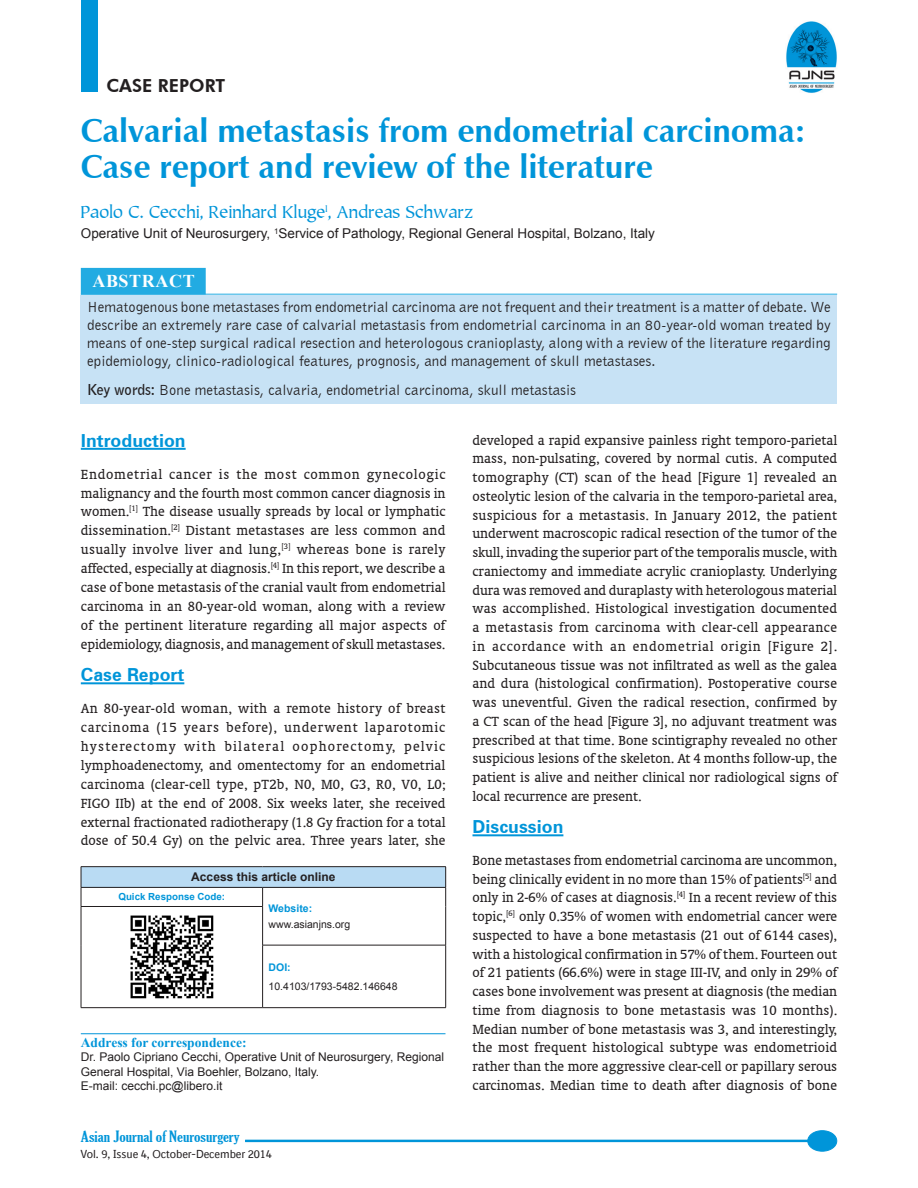
<style>
.page{position:relative;width:918px;height:1188px;background:#fff}
.page>*{position:absolute;margin:0;border:0;box-sizing:border-box;transform-origin:0 0}
.AT{font:700 33px/36px "Zapf Humanist 601 BT";color:#0095d9}
.t1{font:700 18px "Zurich BT";color:#0095d9}
.AH{font:800 18px "Futura BT";color:#231f20}
.ABSH{font:700 18px "Times New Roman";letter-spacing:.035em;color:#fff}
.AU{font:16.5px "Tiplo";color:#0095d9}
.TX{font:15px/18.8px "Oranda BT";color:#231f20;text-align:justify}
.ABS{font:15px/18px "Bell Gothic BT";color:#231f20;text-align:justify}
.KWD{font:15px "Bell Gothic BT";color:#231f20}
.t2{font:extra-condensed 15px "Gloucester";color:#0095d9;scale:1.25 1}
.AFF{font:13.5px "Arial";color:#231f20}
.ADD{font:700 13.5px "Times New Roman";color:#0095d9}
.ADD-2{font:12px/14.4px "Arial";color:#231f20}
.AAO{font:700 12px "Arial";color:#231f20}
.t3{font:11.25px "BI Sans";letter-spacing:-.005em;color:#231f20}
.DOI{font:10.5px "Arial";color:#231f20}
.WEB_ID{font:10.5px "Arial";color:#231f20}
.WEBSITE{font:700 10.5px "Arial";color:#0095d9}
.QRC{font:700 9.75px "Arial";color:#0095d9}
.s1{font-weight:700}
</style>
<div class="page">
<hr style="left:245px;top:1140px;width:575px;height:2px;background:#0095d9">
<div style="left:808px;top:1131px;width:29px;height:20px;background:#0095d9;border-radius:50%"></div>
<div style="left:807px;top:1130px;width:30px;height:22px;border:1px solid #0095d9;border-radius:50%"></div>
<img style="left:786px;top:21px;width:51px;height:72px">
<hr style="left:472px;top:834px;width:91px;height:2px;background:#0095d9">
<hr style="left:81px;top:448px;width:105px;height:2px;background:#0095d9">
<hr style="left:81px;top:682px;width:103px;height:2px;background:#0095d9">
<div style="left:81px;top:295px;width:756px;height:109px;background:#c7e2f5"></div>
<div style="left:81px;top:268px;width:125px;height:27px;background:#22abe2"></div>
<hr style="left:81px;top:294px;width:756px;height:1px;background:#22abe2">
<div style="left:81px;top:0;width:17px;height:92px;background:#0095d9"></div>
<hr style="left:81px;top:1033px;width:365px;height:1px;background:#0095d9">
<div style="left:81px;top:867px;width:365px;height:20px;background:#b9dbf3"></div>
<hr style="left:81px;top:866px;width:182px;height:1px;background:#231f20">
<hr style="left:263px;top:866px;width:183px;height:1px;background:#231f20">
<hr style="left:81px;top:887px;width:182px;height:1px;background:#231f20">
<svg style="left:81px;top:867px;width:1px;height:39px"></svg>
<hr style="left:263px;top:887px;width:183px;height:1px;background:#231f20">
<svg style="left:445px;top:867px;width:1px;height:39px"></svg>
<hr style="left:445px;top:906px;width:1px;height:39px;background:#231f20">
<hr style="left:81px;top:906px;width:182px;height:1px;background:#231f20">
<hr style="left:81px;top:907px;width:1px;height:38px;background:#231f20">
<hr style="left:81px;top:945px;width:1px;height:62px;background:#231f20">
<hr style="left:81px;top:1007px;width:182px;height:1px;background:#231f20">
<hr style="left:262px;top:945px;width:184px;height:1px;background:#231f20">
<hr style="left:445px;top:945px;width:1px;height:62px;background:#231f20">
<hr style="left:263px;top:1007px;width:183px;height:1px;background:#231f20">
<svg style="left:262px;top:888px;width:1px;height:18px"></svg>
<hr style="left:262px;top:907px;width:1px;height:38px;background:#231f20">
<hr style="left:262px;top:945px;width:1px;height:62px;background:#231f20">
<img style="left:130px;top:915px;width:84px;height:84px">
<p class="AH" style="left:106px;top:75px;width:120px">CASE REPORT</p>
<p class="AT" style="left:81px;top:113px;width:727px">Calvarial metastasis from endometrial carcinoma:<br>Case report and review of the literature</p>
<p class="AU" style="left:81px;top:204px;width:394px">Paolo C. Cecchi, Reinhard Kluge<sup>1</sup>, Andreas Schwarz</p>
<p class="AFF" style="left:81px;top:224px;width:576px">Operative Unit of Neurosurgery, <sup>1</sup>Service of Pathology, Regional General Hospital, Bolzano, Italy</p>
<p class="ABSH" style="left:92px;top:268px;width:104px">ABSTRACT</p>
<p class="ABS" style="left:87px;top:298px;width:745px">Hematogenous bone metastases from endometrial carcinoma are not frequent and their treatment is a matter of debate. We describe an extremely rare case of calvarial metastasis from endometrial carcinoma in an 80‑year‑old woman treated by means of one‑step surgical radical resection and heterologous cranioplasty, along with a review of the literature regarding epidemiology, clinico‑radiological features, prognosis, and management of skull metastases.</p>
<p class="KWD" style="left:87px;top:381px;width:490px"><span class="s1">Key words:</span> Bone metastasis, calvaria, endometrial carcinoma, skull metastasis</p>
<h1 class="t1" style="left:81px;top:430px;width:106px">Introduction</h1>
<p class="TX" style="left:81px;top:464px;width:366px">Endometrial cancer is the most common gynecologic malignancy and the fourth most common cancer diagnosis in women.<sup>[1]</sup> The disease usually spreads by local or lymphatic dissemination.<sup>[2]</sup> Distant metastases are less common and usually involve liver and lung,<sup>[3]</sup> whereas bone is rarely affected, especially at diagnosis.<sup>[4]</sup> In this report, we describe a case of bone metastasis of the cranial vault from endometrial carcinoma in an 80‑year‑old woman, along with a review of the pertinent literature regarding all major aspects of epidemiology, diagnosis, and management of skull metastases.</p>
<h1 class="t1" style="left:81px;top:664px;width:105px">Case Report</h1>
<p class="TX" style="left:81px;top:699px;width:366px">An 80‑year‑old woman, with a remote history of breast carcinoma (15 years before), underwent laparotomic hysterectomy with bilateral oophorectomy, pelvic lymphoadenectomy, and omentectomy for an endometrial carcinoma (clear‑cell type, pT2b, N0, M0, G3, R0, V0, L0; FIGO IIb) at the end of 2008. Six weeks later, she received external fractionated radiotherapy (1.8 Gy fraction for a total dose of 50.4 Gy) on the pelvic area. Three years later, she</p>
<p class="AAO" style="left:191px;top:869px;width:146px">Access this article online</p>
<p class="QRC" style="left:118px;top:890px;width:108px">Quick Response Code:</p>
<p class="WEBSITE" style="left:269px;top:901px;width:45px">Website:</p>
<p class="WEB_ID" style="left:269px;top:917px;width:83px">www.asianjns.org</p>
<p class="WEBSITE" style="left:269px;top:960px;width:24px">DOI:</p>
<p class="DOI" style="left:269px;top:979px;width:131px">10.4103/1793-5482.146648</p>
<p class="ADD" style="left:81px;top:1033px;width:167px">Address for correspondence:</p>
<p class="ADD-2" style="left:81px;top:1050px;width:365px">Dr. Paolo Cipriano Cecchi, Operative Unit of Neurosurgery, Regional<br>General Hospital, Via Boehler, Bolzano, Italy.<br>E‑mail: cecchi.pc@libero.it</p>
<p class="t2" style="left:81px;top:1128px;width:129px">Asian Journal of Neurosurgery</p>
<p class="t3" style="left:81px;top:1148px;width:193px">Vol. 9, Issue 4, October‑December 2014</p>
<p class="TX" style="left:472px;top:430px;width:366px">developed a rapid expansive painless right temporo‑parietal mass, non‑pulsating, covered by normal cutis. A computed tomography (CT) scan of the head [Figure 1] revealed an osteolytic lesion of the calvaria in the temporo‑parietal area, suspicious for a metastasis. In January 2012, the patient underwent macroscopic radical resection of the tumor of the skull, invading the superior part of the temporalis muscle, with craniectomy and immediate acrylic cranioplasty. Underlying dura was removed and duraplasty with heterologous material was accomplished. Histological investigation documented a metastasis from carcinoma with clear‑cell appearance in accordance with an endometrial origin [Figure 2].<br>Subcutaneous tissue was not infiltrated as well as the galea and dura (histological confirmation). Postoperative course was uneventful. Given the radical resection, confirmed by a CT scan of the head [Figure 3], no adjuvant treatment was prescribed at that time. Bone scintigraphy revealed no other suspicious lesions of the skeleton. At 4 months follow‑up, the patient is alive and neither clinical nor radiological signs of local recurrence are present.</p>
<h1 class="t1" style="left:472px;top:816px;width:92px">Discussion</h1>
<p class="TX" style="left:472px;top:851px;width:366px">Bone metastases from endometrial carcinoma are uncommon, being clinically evident in no more than 15% of patients<sup>[5]</sup> and only in 2-6% of cases at diagnosis.<sup>[4]</sup> In a recent review of this topic,<sup>[6]</sup> only 0.35% of women with endometrial cancer were suspected to have a bone metastasis (21 out of 6144 cases), with a histological confirmation in 57% of them. Fourteen out of 21 patients (66.6%) were in stage III-IV, and only in 29% of cases bone involvement was present at diagnosis (the median time from diagnosis to bone metastasis was 10 months).<br>Median number of bone metastasis was 3, and interestingly, the most frequent histological subtype was endometrioid rather than the more aggressive clear-cell or papillary serous carcinomas. Median time to death after diagnosis of bone</p>
</div>
